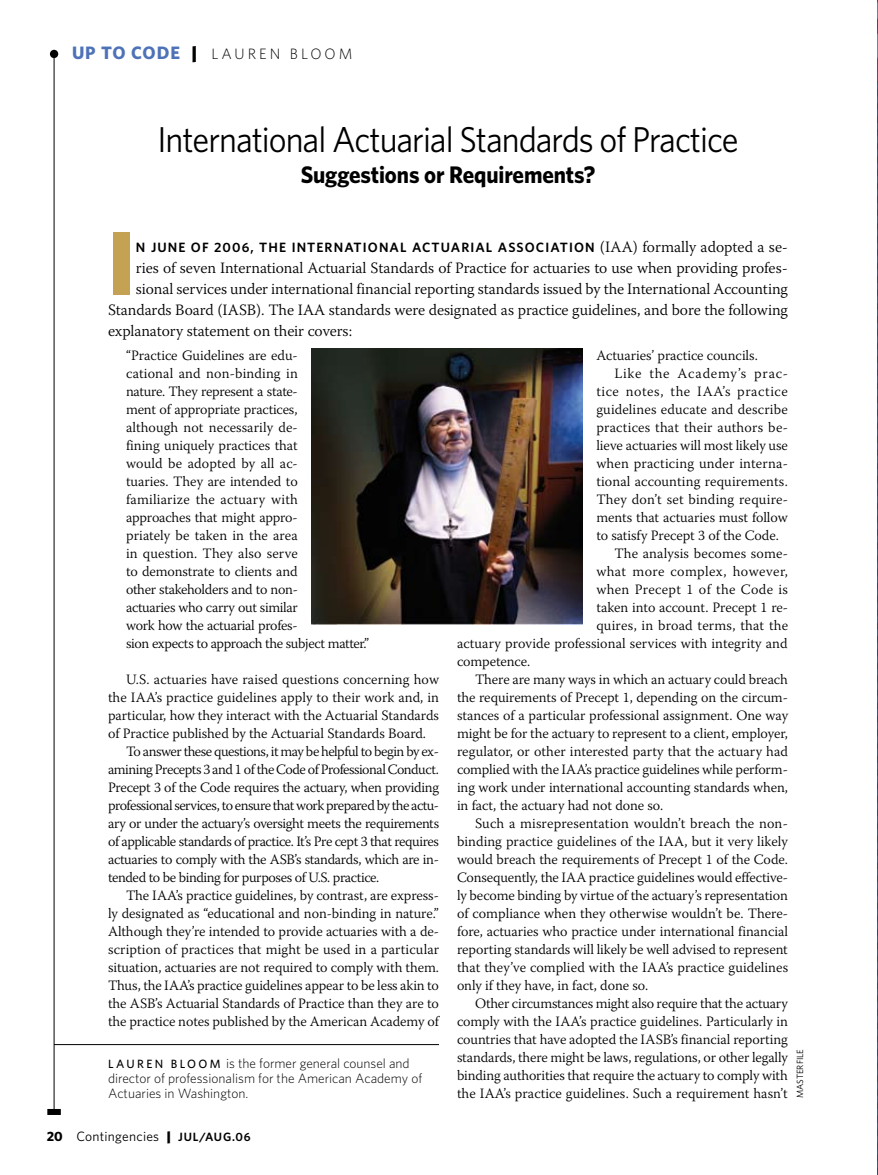
<style>
.page{position:relative;width:878px;height:1175px;background:#fff}
.page>*{position:absolute;margin:0;border:0;box-sizing:border-box;transform-origin:0 0}
.t1{font:900 90.15px "Whitney";color:#c5a153;scale:.9 1}
.t2{font:36px "Whitney";color:#000;scale:.95 1}
.t3{font:700 24px "Whitney";letter-spacing:-.005em;color:#000;scale:.95 1}
.t4{font:700 18px "Whitney";color:#4e72b8}
.t5{font:300 15.75px "Warnock Pro";letter-spacing:-.005em;color:#000}
.t6{font:300 15px "Whitney";letter-spacing:.2em;color:#000}
.t7{font:300 14.25px/18px "Warnock Pro";letter-spacing:-.005em;color:#000}
.t8{font:300 14.25px "Warnock Pro";letter-spacing:-.035em;color:#000}
.t9{font:300 14.25px "Warnock Pro";letter-spacing:.015em;color:#000}
.t10{font:300 14.25px "Warnock Pro";letter-spacing:-.025em;color:#000}
.t11{font:300 14.25px "Warnock Pro";letter-spacing:-.03em;color:#000}
.t12{font:300 14.25px "Warnock Pro";letter-spacing:.03em;color:#000}
.t13{font:300 14.25px "Warnock Pro";letter-spacing:.02em;color:#000}
.t14{font:300 14.25px "Warnock Pro";letter-spacing:.055em;color:#000}
.t15{font:300 13.5px/15px "Whitney";letter-spacing:-.01em;color:#000}
.t16{font:600 13.5px "Whitney";letter-spacing:.08em;color:#000}
.t17{font:13.5px "Whitney";color:#000}
.t18{font:9px "Whitney";color:#000}
.s1{font-weight:900;font-size:18px}
.s2{font-weight:500;font-size:12px}
.s3{font-weight:700}
.s4{font-weight:900}
.s5{font-weight:600;font-size:12px}
</style>
<div class="page">
<hr style="left:54px;top:54px;width:1px;height:1058px;background:#000">
<div style="left:47px;top:1108px;width:14px;height:6px;background:#000"></div>
<div style="left:50px;top:50px;width:8px;height:8px;background:#000;border-radius:50%"></div>
<hr style="left:54px;top:1044px;width:385px;height:1px;background:#000">
<img style="left:311px;top:349px;width:272px;height:276px">
<svg style="left:877px;top:0;width:1px;height:1175px"></svg>
<p class="t4" style="left:72px;top:41px;width:97px">Up to code</p>
<p class="t6" style="left:191px;top:45px;width:163px"><span class="s1">|</span> lauren bloom</p>
<h2 class="t2" style="left:157px;top:118px;width:613px">I nternational Actuarial Standards of Practice</h2>
<h3 class="t3" style="left:300px;top:160px;width:312px">Suggestions or Requirements?</h3>
<h1 class="t1" style="left:108px;top:208px;width:30px">I</h1>
<p class="t16" style="left:136px;top:239px;width:32px">N JUNE</p>
<p class="t16" style="left:191px;top:239px;width:78px">OF 2006, THE</p>
<p class="t16" style="left:292px;top:239px;width:16px">INTERNATIONAL</p>
<p class="t16" style="left:412px;top:239px;width:20px">ACTUARIAL</p>
<p class="t16" style="left:498px;top:239px;width:20px">ASSOCIATION</p>
<p class="t5" style="left:600px;top:237px;width:189px">(IAA) formally adopted a se-</p>
<p class="t5" style="left:136px;top:258px;width:653px">ries of seven International Actuarial Standards of Practice for actuaries to use when providing profes-</p>
<p class="t5" style="left:136px;top:279px;width:653px">sional services under international financial reporting standards issued by the International Accounting</p>
<p class="t5" style="left:108px;top:300px;width:681px">Standards Board (IASB). The IAA standards were designated as practice guidelines, and bore the following</p>
<p class="t5" style="left:108px;top:321px;width:246px">explanatory statement on their covers:</p>
<p class="t7" style="left:126px;top:346px;width:244px">“Practice Guidelines are edu-<br>cational and non-binding in<br>nature. They represent a state-<br>ment of appropriate practices,<br>although not necessarily de-<br>fining uniquely practices that<br>would be adopted by all ac-<br>tuaries. They are intended to<br>familiarize the actuary with<br>approaches that might appro-<br>priately be taken in the area<br>in question. They also serve<br>to demonstrate to clients and<br>other stakeholders and to non-<br>actuaries who carry out similar<br>work how the actuarial profes-<br>sion expects to approach the subject matter.”</p>
<p class="t7" style="left:126px;top:670px;width:314px">U.S. actuaries have raised questions concerning how</p>
<p class="t7" style="left:108px;top:688px;width:332px">the IAA’s practice guidelines apply to their work and, in</p>
<p class="t7" style="left:108px;top:706px;width:332px">particular, how they interact with the Actuarial Standards</p>
<p class="t7" style="left:108px;top:724px;width:319px">of Practice published by the Actuarial Standards Board.</p>
<p class="t8" style="left:126px;top:743px;width:314px">To answer these questions, it may be helpful to begin by ex-</p>
<p class="t8" style="left:108px;top:761px;width:332px">amining Precepts 3 and 1 of the Code of Professional Conduct.</p>
<p class="t7" style="left:108px;top:778px;width:332px">Precept 3 of the Code requires the actuary, when providing</p>
<p class="t8" style="left:108px;top:797px;width:332px">professional services, to ensure that work prepared by the actu-</p>
<p class="t10" style="left:108px;top:815px;width:332px">ary or under the actuary’s oversight meets the requirements</p>
<p class="t11" style="left:108px;top:833px;width:332px">of applicable standards of practice. It’s Pre cept 3 that requires</p>
<p class="t10" style="left:108px;top:851px;width:332px">actuaries to comply with the ASB’s standards, which are in-</p>
<p class="t11" style="left:108px;top:869px;width:273px">tended to be binding for purposes of U.S. practice.</p>
<p class="t7" style="left:126px;top:886px;width:314px">The IAA’s practice guidelines, by contrast, are express-</p>
<p class="t7" style="left:108px;top:904px;width:332px">ly designated as “educational and non-binding in nature.”</p>
<p class="t7" style="left:108px;top:922px;width:332px">Although they’re intended to provide actuaries with a de-</p>
<p class="t7" style="left:108px;top:940px;width:332px">scription of practices that might be used in a particular</p>
<p class="t7" style="left:108px;top:958px;width:332px">situation, actuaries are not required to comply with them.</p>
<p class="t7" style="left:108px;top:976px;width:332px">Thus, the IAA’s practice guidelines appear to be less akin to</p>
<p class="t7" style="left:108px;top:994px;width:332px">the ASB’s Actuarial Standards of Practice than they are to</p>
<p class="t7" style="left:108px;top:1012px;width:332px">the practice notes published by the American Academy of</p>
<p class="t7" style="left:596px;top:346px;width:163px">Actuaries’ practice councils.</p>
<p class="t14" style="left:614px;top:365px;width:175px">Like the Academy’s prac-</p>
<p class="t7" style="left:596px;top:382px;width:193px">tice notes, the IAA’s practice</p>
<p class="t7" style="left:596px;top:400px;width:193px">guidelines educate and describe</p>
<p class="t9" style="left:596px;top:419px;width:193px">practices that their authors be-</p>
<p class="t7" style="left:596px;top:436px;width:193px">lieve actuaries will most likely use</p>
<p class="t9" style="left:596px;top:455px;width:193px">when practicing under interna-</p>
<p class="t7" style="left:596px;top:472px;width:193px">tional accounting requirements.</p>
<p class="t7" style="left:596px;top:490px;width:193px">They don’t set binding require-</p>
<p class="t7" style="left:596px;top:508px;width:193px">ments that actuaries must follow</p>
<p class="t7" style="left:596px;top:526px;width:184px">to satisfy Precept 3 of the Code.</p>
<p class="t7" style="left:614px;top:544px;width:175px">The analysis becomes some-</p>
<p class="t12" style="left:596px;top:563px;width:193px">what more complex, however,</p>
<p class="t13" style="left:596px;top:581px;width:193px">when Precept 1 of the Code is</p>
<p class="t7" style="left:596px;top:598px;width:193px">taken into account. Precept 1 re-</p>
<p class="t9" style="left:596px;top:617px;width:193px">quires, in broad terms, that the</p>
<p class="t7" style="left:457px;top:634px;width:332px">actuary provide professional services with integrity and</p>
<p class="t7" style="left:457px;top:652px;width:75px">competence.</p>
<p class="t7" style="left:475px;top:670px;width:314px">There are many ways in which an actuary could breach</p>
<p class="t7" style="left:457px;top:688px;width:332px">the requirements of Precept 1, depending on the circum-</p>
<p class="t7" style="left:457px;top:706px;width:332px">stances of a particular professional assignment. One way</p>
<p class="t7" style="left:457px;top:724px;width:332px">might be for the actuary to represent to a client, employer,</p>
<p class="t7" style="left:457px;top:742px;width:332px">regulator, or other interested party that the actuary had</p>
<p class="t7" style="left:457px;top:760px;width:332px">complied with the IAA’s practice guidelines while perform-</p>
<p class="t7" style="left:457px;top:778px;width:332px">ing work under international accounting standards when,</p>
<p class="t7" style="left:457px;top:796px;width:208px">in fact, the actuary had not done so.</p>
<p class="t9" style="left:475px;top:815px;width:314px">Such a misrepresentation wouldn’t breach the non-</p>
<p class="t7" style="left:457px;top:832px;width:332px">binding practice guidelines of the IAA, but it very likely</p>
<p class="t7" style="left:457px;top:850px;width:332px">would breach the requirements of Precept 1 of the Code.</p>
<p class="t7" style="left:457px;top:868px;width:332px">Consequently, the IAA practice guidelines would effective-</p>
<p class="t7" style="left:457px;top:886px;width:332px">ly become binding by virtue of the actuary’s representation</p>
<p class="t7" style="left:457px;top:904px;width:332px">of compliance when they otherwise wouldn’t be. There-</p>
<p class="t7" style="left:457px;top:922px;width:332px">fore, actuaries who practice under international financial</p>
<p class="t7" style="left:457px;top:940px;width:332px">reporting standards will likely be well advised to represent</p>
<p class="t7" style="left:457px;top:958px;width:332px">that they’ve complied with the IAA’s practice guidelines</p>
<p class="t7" style="left:457px;top:976px;width:193px">only if they have, in fact, done so.</p>
<p class="t7" style="left:475px;top:994px;width:314px">Other circumstances might also require that the actuary</p>
<p class="t7" style="left:457px;top:1012px;width:332px">comply with the IAA’s practice guidelines. Particularly in</p>
<p class="t7" style="left:457px;top:1030px;width:332px">countries that have adopted the IASB’s financial reporting</p>
<p class="t7" style="left:457px;top:1048px;width:332px">standards, there might be laws, regulations, or other legally</p>
<p class="t7" style="left:457px;top:1066px;width:332px">binding authorities that require the actuary to comply with</p>
<p class="t7" style="left:457px;top:1084px;width:332px">the IAA’s practice guidelines. Such a requirement hasn’t</p>
<p class="t15" style="left:108px;top:1055px;width:316px"><span class="s2">L A U R E N B L O O M</span> is the former general counsel and director of professionalism for the American Academy of<br>Actuaries in Washington.</p>
<p class="t18" style="left:794px;top:1098px;width:51px;rotate:-90deg">masterfile</p>
<p class="t17" style="left:47px;top:1128px;width:205px"><span class="s3">20</span> Contingencies <span class="s4">|</span> <span class="s5">JUL/AUG.06</span></p>
</div>
